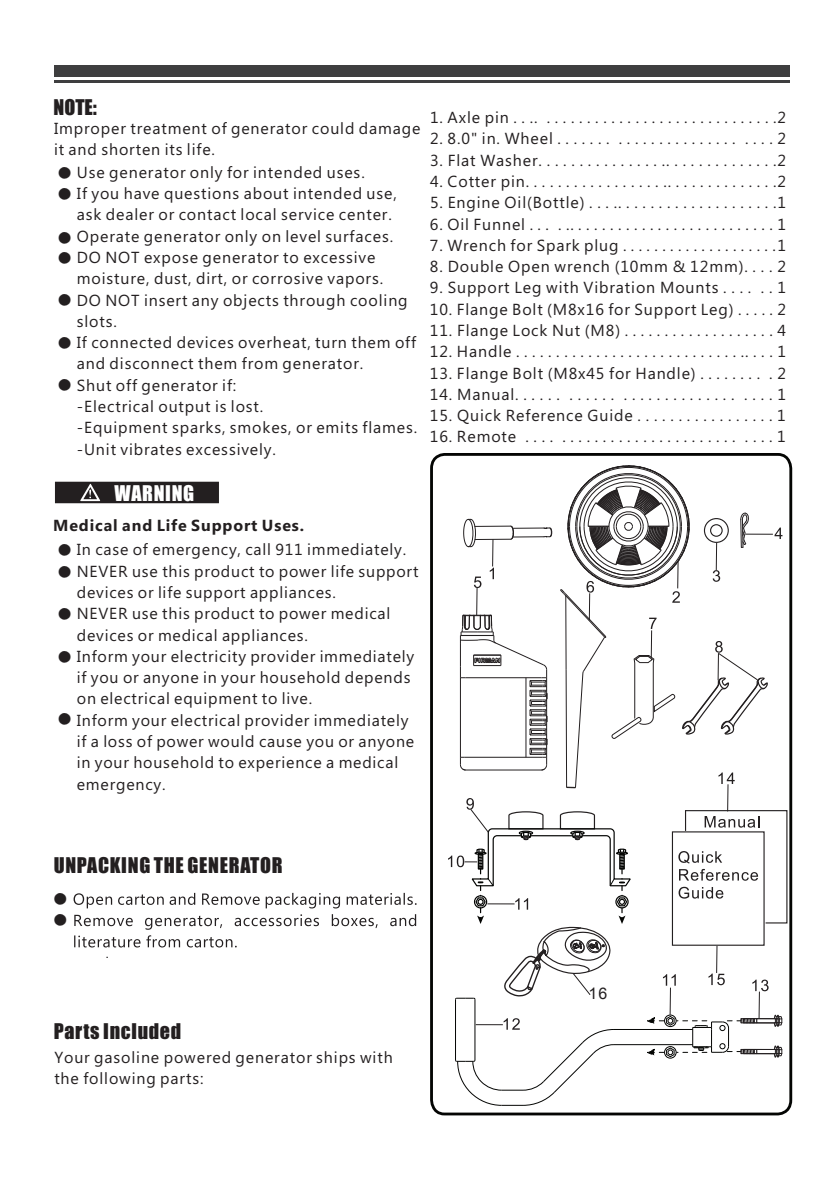
<style>
.page{position:relative;width:840px;height:1191px;background:#fff}
.page>*{position:absolute;margin:0;border:0;box-sizing:border-box;transform-origin:0 0}
.t1{font:48px/42.6px "Sim Sun";color:#231f20}
.t2{font:20px "Impact";letter-spacing:.035em;color:#231f20}
.t3{font:20px "Impact";letter-spacing:.035em;color:#fff}
.t4{font:16px/21.2px "Ebrima";letter-spacing:.055em;color:#231f20}
.t5{font:700 16px "Ebrima";letter-spacing:.055em;color:#231f20}
.t6{font:16px "Arial";color:#231f20}
</style>
<div class="page">
<div style="left:54px;top:65px;width:735px;height:11px;background:#3e3e3f"></div>
<hr style="left:54px;top:80px;width:735px;height:3px;background:#3e3e3f">
<div style="left:54px;top:481px;width:165px;height:23px;background:#231f20;border:1px solid #fff"></div>
<svg style="left:80px;top:484px;width:20px;height:17px"></svg>
<svg style="left:73px;top:893px;width:343px;height:64px"></svg>
<div style="left:430px;top:453px;width:361px;height:662px;border:3px solid #040503;border-radius:14px"></div>
<hr style="left:455px;top:999px;width:1px;height:61px;background:#040503">
<hr style="left:474px;top:999px;width:1px;height:61px;background:#040503">
<hr style="left:613px;top:1029px;width:79px;height:1px;background:#040503">
<hr style="left:613px;top:1044px;width:79px;height:1px;background:#040503">
<div style="left:664px;top:1046px;width:12px;height:12px;border:1px solid #040503;border-radius:50%"></div>
<div style="left:671px;top:831px;width:93px;height:114px;border:1px solid #231f20"></div>
<svg style="left:448px;top:798px;width:183px;height:202px"></svg>
<hr style="left:715px;top:946px;width:2px;height:27px;background:#231f20">
<svg style="left:455px;top:1018px;width:159px;height:88px"></svg>
<svg style="left:645px;top:973px;width:136px;height:84px"></svg>
<svg style="left:678px;top:809px;width:109px;height:115px"></svg>
<svg style="left:459px;top:519px;width:93px;height:251px"></svg>
<hr style="left:726px;top:784px;width:2px;height:27px;background:#231f20">
<svg style="left:560px;top:465px;width:222px;height:324px"></svg>
<p class="t2" style="left:54px;top:99px;width:45px">NOTE:</p>
<p class="t4" style="left:54px;top:119px;width:368px">Improper treatment of generator could damage it and shorten its life.</p>
<p class="t4" style="left:77px;top:163px;width:342px">Use generator only for intended uses.<br>If you have questions about intended use, ask dealer or contact local service center.<br>Operate generator only on level surfaces.<br>DO NOT expose generator to excessive moisture, dust, dirt, or corrosive vapors.<br>DO NOT insert any objects through cooling slots.<br>If connected devices overheat, turn them off and disconnect them from generator.<br>Shut off generator if:<br>-Electrical output is lost.<br>-Equipment sparks, smokes, or emits flames. -Unit vibrates excessively.</p>
<h1 class="t1" style="left:53px;top:164px;width:25px">••</h1>
<h1 class="t1" style="left:53px;top:223px;width:25px;line-height:52.2px">•• •</h1>
<h1 class="t1" style="left:53px;top:323px;width:25px">• •</h1>
<p class="t4" style="left:430px;top:108px;width:357px">1. Axle pin . . .. . . . . . . . . . . . . . . . . . . . . . . . . . . . . .2</p>
<p class="t4" style="left:430px;top:130px;width:357px">2. 8.0" in. Wheel . . . . . . . . . . . . . . . . . . . . . . . . . . 2</p>
<p class="t4" style="left:430px;top:151px;width:357px">3. Flat Washer. . . . . . . . . . . . . . . .. . . . . . . . . . . . . .2</p>
<p class="t4" style="left:430px;top:172px;width:357px">4. Cotter pin. . . . . . . . . . . . . . . . . .. . . . . . . . . . . . . .2</p>
<p class="t4" style="left:430px;top:193px;width:357px">5. Engine Oil(Bottle) . . . .. . . . . . . . . . . . . . . . . . . .1</p>
<p class="t4" style="left:430px;top:215px;width:357px">6. Oil Funnel . . . . .. . . . . . . . . . . . . . . . . . . . . . . . . . 1</p>
<p class="t4" style="left:430px;top:236px;width:357px">7. Wrench for Spark plug . . . . . . . . . . . . . . . . . . . .1</p>
<p class="t4" style="left:429px;top:257px;width:357px">8. Double Open wrench (10mm &amp; 12mm). . . . 2</p>
<p class="t4" style="left:429px;top:279px;width:357px">9. Support Leg with Vibration Mounts . . . . . . 1</p>
<p class="t4" style="left:429px;top:300px;width:357px">10. Flange Bolt (M8x16 for Support Leg) . . . . . 2</p>
<p class="t4" style="left:429px;top:321px;width:357px">11. Flange Lock Nut (M8) . . . . . . . . . . . . . . . . . . . 4</p>
<p class="t4" style="left:429px;top:342px;width:357px">12. Handle . . . . . . . . . . . . . . . . . . . . . . . . . . . . .. . . . 1</p>
<p class="t4" style="left:429px;top:364px;width:357px">13. Flange Bolt (M8x45 for Handle) . . . . . . . . . 2</p>
<p class="t4" style="left:429px;top:385px;width:357px">14. Manual. . . . . . . . . . . . . . . . . . . . . . . . . . . . . . 1</p>
<p class="t4" style="left:429px;top:406px;width:357px">15. Quick Reference Guide . . . . . . . . . . . . . . . . . 1</p>
<p class="t4" style="left:429px;top:427px;width:357px">16. Remote . . . . . . . . . . . . . . . . . . . . . . . . . . . . . . 1</p>
<p class="t3" style="left:114px;top:485px;width:81px">WARNING</p>
<p class="t5" style="left:53px;top:519px;width:252px">Medical and Life Support Uses.</p>
<p class="t4" style="left:77px;top:540px;width:343px">In case of emergency, call 911 immediately.<br>NEVER use this product to power life support devices or life support appliances.<br>NEVER use this product to power medical devices or medical appliances.<br>Inform your electricity provider immediately if you or anyone in your household depends on electrical equipment to live.<br>Inform your electrical provider immediately if a loss of power would cause you or anyone in your household to experience a medical emergency.</p>
<h1 class="t1" style="left:53px;top:530px;width:25px">•</h1>
<h1 class="t1" style="left:53px;top:552px;width:25px;text-align:justify">• • •</h1>
<h1 class="t1" style="left:53px;top:700px;width:25px">•</h1>
<p class="t2" style="left:54px;top:857px;width:230px">UNPACKING THE GENERATOR</p>
<h1 class="t1" style="left:48px;top:890px;width:26px">••</h1>
<p class="t2" style="left:54px;top:1023px;width:129px">Parts Included</p>
<p class="t4" style="left:54px;top:1048px;width:340px">Your gasoline powered generator ships with the following parts:</p>
<p class="t6" style="left:588px;top:982px;width:20px">16</p>
</div>
